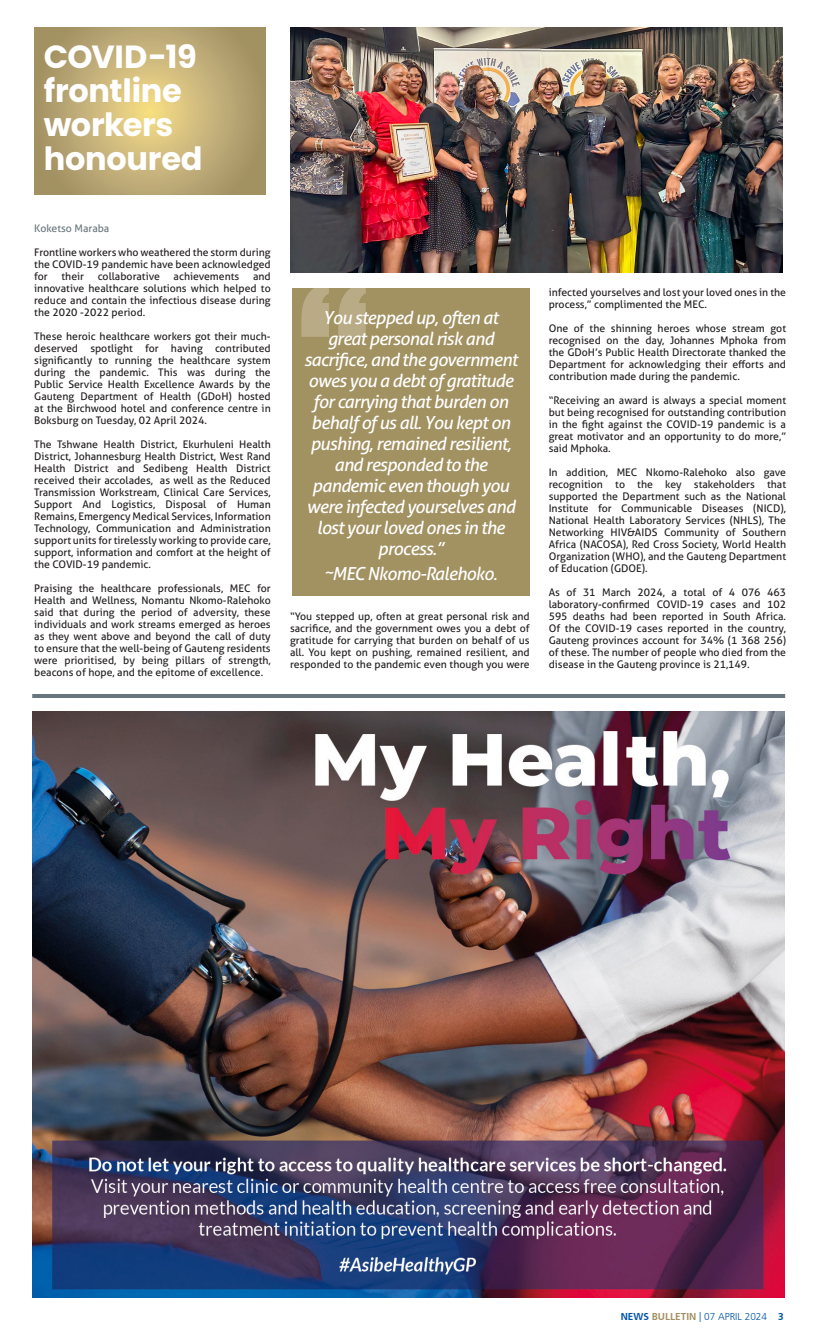
<style>
.page{position:relative;width:820px;height:1333px;background:#fff}
.page>*{position:absolute;margin:0;border:0;box-sizing:border-box;transform-origin:0 0}
.ARTICLE_ACCREDITATON{font:700 32px/34px "Poppins";letter-spacing:-.01em;color:#fff}
.t1{font:italic 18px/21px "Aller";letter-spacing:-.04em;color:#fff;text-align:center}
.BODY_COPY{font:10.5px/12px "Aller";color:#231f20;text-align:justify}
.BODY_COPY-2{font:10.5px "Aller";color:#68777f}
.t2{font:300 10px "Frutiger CE";color:#0155a7}
.s1{font-weight:700}
.s2{font-weight:700;color:#a29161}
</style>
<div class="page">
<hr style="left:32px;top:694px;width:752px;height:4px;background:#68777f">
<img style="left:290px;top:27px;width:491px;height:245px">
<svg style="left:34px;top:27px;width:231px;height:167px;background:#beaa74"></svg>
<div style="left:292px;top:288px;width:237px;height:307px;background:#a29161"></div>
<svg style="left:301px;top:288px;width:64px;height:49px"></svg>
<img style="left:32px;top:711px;width:752px;height:586px">
<p class="ARTICLE_ACCREDITATON" style="left:44px;top:40px;width:160px">COVID-19 frontline workers honoured</p>
<p class="BODY_COPY-2" style="left:34px;top:222px;width:77px">Koketso Maraba</p>
<p class="BODY_COPY" style="left:34px;top:246px;width:238px">Frontline workers who weathered the storm during the COVID-19 pandemic have been acknowledged for</p>
<p class="BODY_COPY" style="left:34px;top:270px;width:238px;text-indent:219px">and innovative healthcare solutions which helped to reduce and contain the infectious disease during the 2020 -2022 period.</p>
<p class="BODY_COPY" style="left:34px;top:330px;width:238px">These heroic healthcare workers got their much&shy;deserved spotlight for having contributed significantly to running the healthcare system during the pandemic. This was during the Public Service Health Excellence Awards by the Gauteng Department of Health (GDoH) hosted at the Birchwood hotel and conference centre in Boksburg on Tuesday, 02 April 2024.</p>
<p class="BODY_COPY" style="left:34px;top:438px;width:238px">The Tshwane Health District, Ekurhuleni Health District, Johannesburg Health District, West Rand Health District and Sedibeng Health District received their accolades, as well as the Reduced Transmission Workstream, Clinical Care Services, Support And Logistics, Disposal of Human Remains, Emergency Medical Services, Information Technology, Communication and Administration support units for tirelessly working to provide care, support, information and comfort at the height of the COVID-19 pandemic.</p>
<p class="BODY_COPY" style="left:34px;top:582px;width:238px">Praising the healthcare professionals, MEC for Health and Wellness, Nomantu Nkomo-Ralehoko said that during the period of adversity, these individuals and work streams emerged as heroes as they went above and beyond the call of duty to ensure that the well-being of Gauteng residents were prioritised, by being pillars of strength, beacons of hope, and the epitome of excellence.</p>
<p class="BODY_COPY" style="left:61px;top:270px;width:24px">their</p>
<p class="BODY_COPY" style="left:98px;top:270px;width:64px">collaborative</p>
<p class="BODY_COPY" style="left:173px;top:270px;width:67px">achievements</p>
<p class="t1" style="left:304px;top:306px;width:215px">You stepped up, often at great personal risk and sacrifice, and the government owes you a debt of gratitude for carrying that burden on behalf of us all. You kept on pushing, remained resilient, and responded to the pandemic even though you were infected yourselves and lost your loved ones in the process.”</p>
<p class="t1" style="left:324px;top:562px;width:175px">~MEC Nkomo-Ralehoko.</p>
<p class="BODY_COPY" style="left:290px;top:610px;width:241px">“You stepped up, often at great personal risk and sacrifice, and the government owes you a debt of gratitude for carrying that burden on behalf of us all. You kept on pushing, remained resilient, and responded to the pandemic even though you were</p>
<p class="BODY_COPY" style="left:548px;top:286px;width:239px">infected yourselves and lost your loved ones in the process,” complimented the MEC.</p>
<p class="BODY_COPY" style="left:548px;top:322px;width:239px">One of the shinning heroes whose stream got recognised on the day, Johannes Mphoka from the GDoH’s Public Health Directorate thanked the Department for acknowledging their efforts and contribution made during the pandemic.</p>
<p class="BODY_COPY" style="left:548px;top:394px;width:239px">“Receiving an award is always a special moment but being recognised for outstanding contribution in the fight against the COVID-19 pandemic is a great motivator and an opportunity to do more,” said Mphoka.</p>
<p class="BODY_COPY" style="left:548px;top:466px;width:239px">In addition, MEC Nkomo-Ralehoko also gave recognition to the key stakeholders that supported the Department such as the National Institute for Communicable Diseases (NICD), National Health Laboratory Services (NHLS), The Networking HIV&amp;AIDS Community of Southern Africa (NACOSA), Red Cross Society, World Health Organization (WHO), and the Gauteng Department of Education (GDOE).</p>
<p class="BODY_COPY" style="left:548px;top:586px;width:239px">As of 31 March 2024, a total of 4 076 463 laboratory-confirmed COVID-19 cases and 102<br>595 deaths had been reported in South Africa.<br>Of the COVID-19 cases reported in the country, Gauteng provinces account for 34% (1 368 256) of these. The number of people who died from the disease in the Gauteng province is 21,149.</p>
<p class="t2" style="left:620px;top:1310px;width:164px"><span class="s1">NEWS</span> <span class="s2">BULLETIN</span> | 07 APRIL 2024 <span class="s1">3</span></p>
</div>
